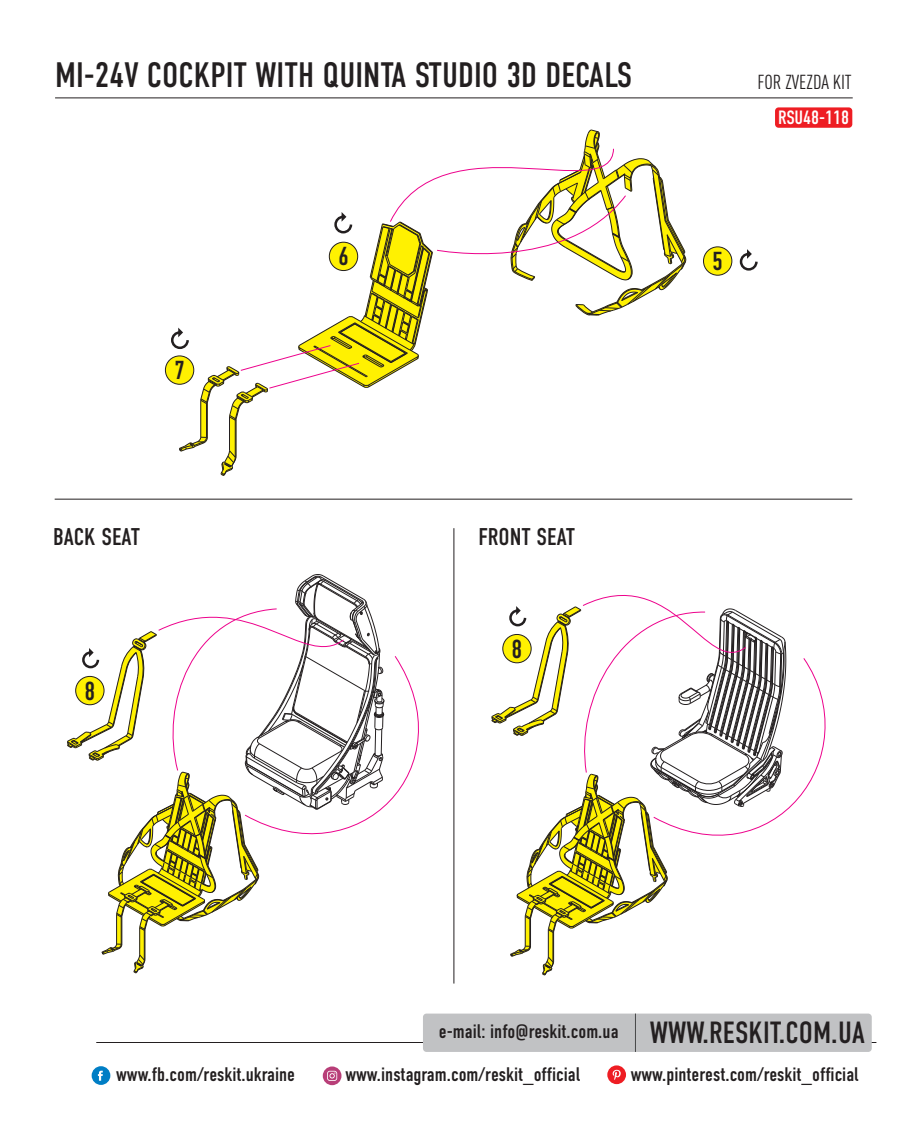
<style>
.page{position:relative;width:922px;height:1134px;background:#fff}
.page>*{position:absolute;margin:0;border:0;box-sizing:border-box;transform-origin:0 0}
.t1{font:35.25px "DIN Condensed C";color:#231f20}
.t2{font:26px "DIN Condensed C";color:#231f20}
.t3{font:24.25px "DIN Condensed C";color:#231f20}
.t4{font:condensed 20px "DIN Pro";color:#231f20}
.t5{font:19.75px "DIN Condensed C";color:#231f20}
.t6{font:19.25px "DIN Condensed C";color:#fff}
.s1{font-size:30.75px}
</style>
<div class="page">
<div style="left:774px;top:107px;width:78px;height:21px;background:#ee1d23;border-radius:4px"></div>
<hr style="left:55px;top:97px;width:797px;height:1px;background:#231f20">
<hr style="left:55px;top:499px;width:797px;height:1px;background:#231f20">
<hr style="left:453px;top:528px;width:1px;height:455px;background:#231f20">
<hr style="left:96px;top:1042px;width:780px;height:1px;background:#231f20">
<div style="left:92px;top:1066px;width:18px;height:19px;background:#007ec5;border-radius:50%"></div>
<svg style="left:98px;top:1071px;width:5px;height:10px"></svg>
<svg style="left:323px;top:1066px;width:18px;height:19px"></svg>
<svg style="left:327px;top:1071px;width:10px;height:10px"></svg>
<svg style="left:607px;top:1065px;width:19px;height:19px"></svg>
<svg style="left:612px;top:1069px;width:8px;height:11px"></svg>
<div style="left:423px;top:1013px;width:448px;height:39px;background:#c1c2c4;border-radius:4px"></div>
<hr style="left:635px;top:1013px;width:1px;height:39px;background:#464748">
<svg style="left:165px;top:356px;width:29px;height:28px"></svg>
<div style="left:165px;top:356px;width:29px;height:28px;border:1px solid #231f20;border-radius:50%"></div>
<div style="left:703px;top:247px;width:28px;height:28px;background:#fff101;border-radius:50%"></div>
<div style="left:703px;top:247px;width:28px;height:28px;border:1px solid #231f20;border-radius:50%"></div>
<svg style="left:739px;top:249px;width:19px;height:22px"></svg>
<svg style="left:384px;top:655px;width:71px;height:224px"></svg>
<svg style="left:67px;top:574px;width:317px;height:399px"></svg>
<div style="left:76px;top:676px;width:28px;height:29px;background:#fff101;border-radius:50%"></div>
<div style="left:75px;top:676px;width:29px;height:29px;border:1px solid #231f20;border-radius:50%"></div>
<svg style="left:786px;top:657px;width:40px;height:154px"></svg>
<svg style="left:491px;top:595px;width:295px;height:380px"></svg>
<svg style="left:170px;top:129px;width:516px;height:347px"></svg>
<h1 class="t1" style="left:55px;top:56px;width:578px">MI-24V COCKPIT WITH QUINTA STUDIO 3D DECALS</h1>
<p class="t4" style="left:757px;top:68px;width:96px">FOR ZVEZDA KIT</p>
<p class="t6" style="left:777px;top:108px;width:73px">RSU48-118</p>
<h2 class="t2" style="left:174px;top:356px;width:12px">7</h2>
<h2 class="t2" style="left:338px;top:243px;width:12px">6</h2>
<h2 class="t2" style="left:712px;top:247px;width:12px">5</h2>
<p class="t3" style="left:53px;top:524px;width:88px">BACK SEAT</p>
<h2 class="t2" style="left:84px;top:677px;width:12px">8</h2>
<p class="t3" style="left:478px;top:524px;width:98px">FRONT SEAT</p>
<h2 class="t2" style="left:511px;top:635px;width:12px">8</h2>
<p class="t5" style="left:439px;top:1021px;width:427px">e-mail: info@reskit.com.ua <span class="s1">WWW.RESKIT.COM.UA</span></p>
<p class="t5" style="left:116px;top:1064px;width:180px">www.fb.com/reskit.ukraine</p>
<p class="t5" style="left:345px;top:1064px;width:236px">www.instagram.com/reskit_official</p>
<p class="t5" style="left:630px;top:1064px;width:229px">www.pinterest.com/reskit_official</p>
</div>
